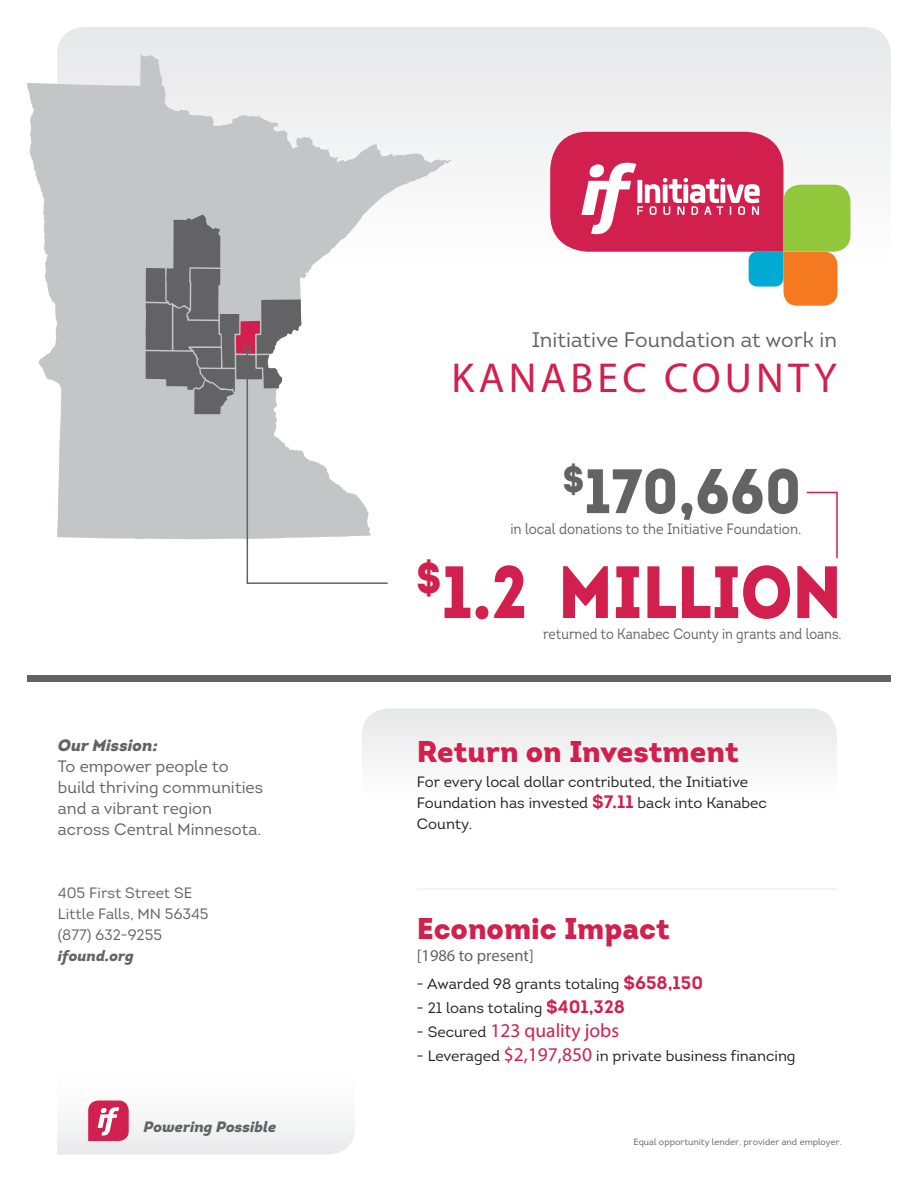
<style>
.page{position:relative;width:918px;height:1188px;background:#fff}
.page>*{position:absolute;margin:0;border:0;box-sizing:border-box;transform-origin:0 0}
.t1{font:900 73.8px "Intro";color:#d1204e;scale:.88 1}
.t2{font:900 62.55px "Intro";color:#636366;scale:.9 1}
.t3{font:42px "Myriad Pro";letter-spacing:.1em;color:#d1204e}
.t4{font:900 30px "Intro";color:#d1204e}
.t5{font:21px "Intro";color:#636366}
.body_copy{font:19.5px "Myriad Pro";color:#d1204e}
.t6{font:16.5px/21px "Intro";color:#636366}
.t7{font:16.5px "Myriad Pro";color:#636366}
.t8{font:italic 900 16.5px "Intro";color:#636366}
.body_copy-2{font:15px/21px "Intro";color:#231f20}
.body_copy-3{font:15px/21px "Intro";color:#636366}
.body_copy-4{font:15px "Intro";color:#636366;scale:.9 1}
.body_copy-5{font:15px "Intro";color:#636366;scale:.87 1}
.body_copy-6{font:italic 900 15px "Intro";color:#636366}
.t9{font:9px "Intro";color:#636366}
.s1{font-weight:700;font-size:18px;color:#d1204e}
.s2{font-family:"Intro";font-size:15px;color:#231f20}
.s3{font-family:"Myriad Pro";font-size:19.5px;color:#d1204e}
</style>
<div class="page">
<svg style="left:57px;top:27px;width:834px;height:213px"></svg>
<div style="left:362px;top:708px;width:475px;height:53px;background:#eeeeef"></div>
<svg style="left:550px;top:132px;width:300px;height:174px"></svg>
<svg style="left:27px;top:54px;width:425px;height:485px;fill:#c4c5c7"></svg>
<svg style="left:146px;top:215px;width:243px;height:369px"></svg>
<div style="left:244px;top:346px;width:7px;height:7px;border:2px solid #636366;border-radius:50%"></div>
<svg style="left:806px;top:491px;width:32px;height:68px"></svg>
<hr style="left:417px;top:889px;width:420px;height:1px;background:#e6e7e9">
<div style="left:27px;top:675px;width:864px;height:7px;background:#636366"></div>
<svg style="left:57px;top:1100px;width:298px;height:55px"></svg>
<p class="t8" style="left:58px;top:735px;width:101px">Our Mission:</p>
<p class="t6" style="left:58px;top:756px;width:207px">To empower people to build thriving communities and a vibrant region across Central Minnesota.</p>
<p class="body_copy-3" style="left:58px;top:883px;width:152px">405 First Street SE<br>Little Falls, MN 56345</p>
<p class="body_copy-3" style="left:58px;top:925px;width:106px">(877) 632-9255</p>
<p class="body_copy-6" style="left:58px;top:946px;width:77px">ifound.org</p>
<p class="body_copy-6" style="left:144px;top:1117px;width:134px">Powering Possible</p>
<p class="t5" style="left:532px;top:327px;width:307px">Initiative Foundation at work in</p>
<p class="t3" style="left:451px;top:352px;width:387px">KANABEC COUNTY</p>
<p class="t2" style="left:563px;top:450px;width:267px"><sup>$</sup>170,660</p>
<p class="body_copy-4" style="left:510px;top:520px;width:325px">in local donations to the Initiative Foundation.</p>
<p class="t1" style="left:417px;top:544px;width:485px"><sup>$</sup>1.2 MILLION</p>
<p class="body_copy-5" style="left:543px;top:625px;width:345px">returned to Kanabec County in grants and loans.</p>
<p class="t4" style="left:417px;top:731px;width:323px">Return on Investment</p>
<p class="body_copy-2" style="left:417px;top:771px;width:352px">For every local dollar contributed, the Initiative<br>Foundation has invested <span class="s1">$7.11</span> back into Kanabec<br>County.</p>
<p class="t4" style="left:417px;top:908px;width:255px">Economic Impact</p>
<p class="t7" style="left:417px;top:945px;width:118px">[1986 to present]</p>
<p class="body_copy-2" style="left:417px;top:974px;width:288px">- Awarded 98 grants totaling <span class="s1">$658,150</span></p>
<p class="body_copy-2" style="left:417px;top:998px;width:210px">- 21 loans totaling <span class="s1">$401,328</span></p>
<p class="body_copy" style="left:417px;top:1019px;width:204px"><span class="s2">- Secured</span> 123 quality jobs</p>
<p class="body_copy-2" style="left:417px;top:1046px;width:380px">- Leveraged <span class="s3">$2,197,850</span> in private business financing</p>
<p class="t9" style="left:634px;top:1137px;width:210px">Equal opportunity lender, provider and employer.</p>
</div>
